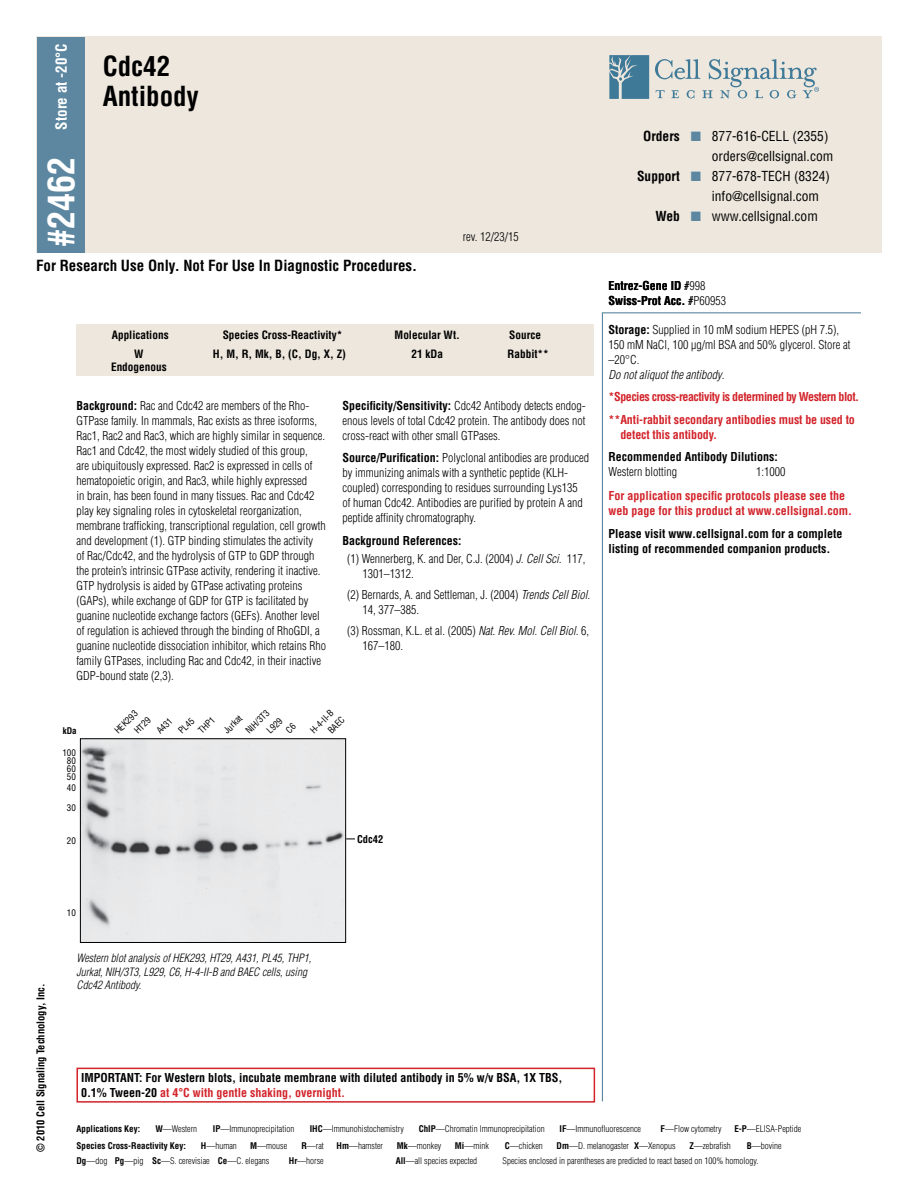
<style>
.page{position:relative;width:918px;height:1188px;background:#fff}
.page>*{position:absolute;margin:0;border:0;box-sizing:border-box;transform-origin:0 0}
.t1{font:700 condensed 36px "Helvetica";color:#fff}
.t2{font:700 condensed 27px/30px "Helvetica";color:#000}
.t3{font:700 condensed 15px "Helvetica";color:#000}
.t4{font:700 condensed 15px "Helvetica";color:#fff}
.t5{font:condensed 13.5px "Helvetica";color:#000}
.t6{font:300 condensed 12px/15px "Helvetica";color:#000}
.t7{font:700 condensed 12px/15px "Helvetica";color:#000}
.t8{font:700 condensed 12px/15px "Helvetica";letter-spacing:-.01em;color:#d2232a}
.t9{font:700 condensed 12px/22.5px "Helvetica";letter-spacing:-.04em;color:#d2232a}
.t10{font:italic 300 condensed 11.25px/13.5px "Helvetica";color:#000}
.t11{font:700 condensed 11.25px/12.8px "Helvetica";color:#000;text-align:center}
.t12{font:700 condensed 10.5px "Helvetica";color:#000}
.t13{font:300 condensed 9px "Helvetica";color:#000}
.t14{font:condensed 9px/8.1px "Helvetica";color:#000}
.t15{font:700 condensed 9px "Helvetica";color:#000}
.s1{font-weight:700}
.s2{font-style:italic}
.s3{color:#5d87a1}
.s4{font-weight:300}
.s5{color:#d2232a}
</style>
<div class="page">
<svg style="left:79px;top:738px;width:276px;height:205px"></svg>
<img style="left:82px;top:741px;width:262px;height:200px">
<div style="left:80px;top:739px;width:266px;height:204px;border:1px solid #000"></div>
<div style="left:76px;top:324px;width:518px;height:51px;background:#ede7dd"></div>
<svg style="left:601px;top:312px;width:260px;height:790px"></svg>
<div style="left:37px;top:36px;width:845px;height:217px;background:#ede7dd"></div>
<div style="left:37px;top:37px;width:48px;height:216px;background:#5d87a1"></div>
<div style="left:76px;top:1068px;width:519px;height:35px;border:2px solid #d2232a"></div>
<svg style="left:609px;top:55px;width:40px;height:44px"></svg>
<svg style="left:655px;top:59px;width:164px;height:39px"></svg>
<p class="t4" style="left:52px;top:130px;width:88px;rotate:-90deg">Store at -20°C</p>
<h2 class="t2" style="left:103px;top:51px;width:98px">Cdc42<br>Antibody</h2>
<h1 class="t1" style="left:39px;top:247px;width:91px;rotate:-90deg">#2462</h1>
<p class="t3" style="left:36px;top:256px;width:383px">For Research Use Only. Not For Use In Diagnostic Procedures.</p>
<p class="t6" style="left:463px;top:229px;width:57px">rev. 12/23/15</p>
<p class="t11" style="left:112px;top:328px;width:58px">Applications</p>
<p class="t11" style="left:223px;top:328px;width:121px">Species Cross-Reactivity*</p>
<p class="t11" style="left:395px;top:328px;width:67px">Molecular Wt.</p>
<p class="t11" style="left:509px;top:328px;width:33px">Source</p>
<p class="t11" style="left:111px;top:347px;width:57px">W<br>Endogenous</p>
<p class="t11" style="left:213px;top:347px;width:135px">H, M, R, Mk, B, (C, Dg, X, Z)</p>
<p class="t11" style="left:411px;top:347px;width:33px">21 kDa</p>
<p class="t11" style="left:508px;top:347px;width:43px">Rabbit**</p>
<p class="t6" style="left:76px;top:398px;width:251px"><span class="s1">Background:</span> Rac and Cdc42 are members of the Rho-GTPase family. In mammals, Rac exists as three isoforms, Rac1, Rac2 and Rac3, which are highly similar in sequence.<br>Rac1 and Cdc42, the most widely studied of this group,<br>are ubiquitously expressed. Rac2 is expressed in cells of hematopoietic origin, and Rac3, while highly expressed<br>in brain, has been found in many tissues. Rac and Cdc42 play key signaling roles in cytoskeletal reorganization, membrane trafficking, transcriptional regulation, cell growth and development (1). GTP binding stimulates the activity<br>of Rac/Cdc42, and the hydrolysis of GTP to GDP through the protein’s intrinsic GTPase activity, rendering it inactive.<br>GTP hydrolysis is aided by GTPase activating proteins (GAPs), while exchange of GDP for GTP is facilitated by guanine nucleotide exchange factors (GEFs). Another level of regulation is achieved through the binding of RhoGDI, a guanine nucleotide dissociation inhibitor, which retains Rho family GTPases, including Rac and Cdc42, in their inactive GDP-bound state (2,3).</p>
<p class="t6" style="left:342px;top:398px;width:245px;text-align:justify"><span class="s1">Specificity/Sensitivity:</span> Cdc42 Antibody detects endog&shy;enous levels of total Cdc42 protein. The antibody does not cross-react with other small GTPases.</p>
<p class="t6" style="left:342px;top:450px;width:248px"><span class="s1">Source/Purification:</span> Polyclonal antibodies are produced by immunizing animals with a synthetic peptide (KLH&shy;coupled) corresponding to residues surrounding Lys135<br>of human Cdc42. Antibodies are purified by protein A and peptide affinity chromatography.</p>
<p class="t6" style="left:347px;top:531px;width:240px;line-height:18px;text-indent:-5px"><span class="s1">Background References:<br></span>(1) Wennerberg, K. and Der, C.J. (2004) <span class="s2">J. Cell Sci.</span> 117,</p>
<p class="t6" style="left:347px;top:563px;width:245px;line-height:21px;text-indent:15px">1301–1312.<br>(2) Bernards, A. and Settleman, J. (2004) <span class="s2">Trends Cell Biol.</span></p>
<p class="t6" style="left:347px;top:599px;width:243px;line-height:21px;text-indent:15px">14, 377–385.<br>(3) Rossman, K.L. et al. (2005) <span class="s2">Nat. Rev. Mol. Cell Biol.</span> 6,</p>
<p class="t6" style="left:363px;top:638px;width:42px">167–180.</p>
<p class="t15" style="left:63px;top:725px;width:15px">kDa</p>
<p class="t14" style="left:62px;top:749px;width:15px;text-align:center">100<br>80<br>60<br>50</p>
<p class="t14" style="left:67px;top:783px;width:10px">40</p>
<p class="t14" style="left:67px;top:804px;width:10px">30</p>
<p class="t14" style="left:67px;top:836px;width:10px">20</p>
<p class="t14" style="left:121px;top:717px;width:20px;line-height:14px;text-indent:-14px;rotate:-45deg">HEK293<br>HT29</p>
<p class="t14" style="left:163px;top:716px;width:20px;line-height:15.5px;text-indent:-15px;rotate:-45deg">A431<br>PL45</p>
<p class="t14" style="left:206px;top:713px;width:23px;line-height:18px;text-indent:-18px;rotate:-45deg">THP1<br>Jurkat</p>
<p class="t14" style="left:252px;top:716px;width:20px;line-height:15px;text-indent:-15px;rotate:-45deg">NIH/3T3<br>L929</p>
<p class="t14" style="left:316px;top:719px;width:21px;line-height:12.5px;text-indent:-12px;rotate:-45deg">H-4-II-B<br>BAEC</p>
<p class="t12" style="left:357px;top:832px;width:28px">Cdc42</p>
<p class="t5" style="left:643px;top:128px;width:187px"><span class="s1">Orders</span> <span class="s3">■</span> 877-616-CELL (2355)</p>
<p class="t5" style="left:712px;top:148px;width:123px">orders@cellsignal.com</p>
<p class="t5" style="left:637px;top:168px;width:194px"><span class="s1">Support</span> <span class="s3">■</span> 877-678-TECH (8324)</p>
<p class="t5" style="left:712px;top:188px;width:109px">info@cellsignal.com</p>
<p class="t5" style="left:655px;top:208px;width:164px"><span class="s1">Web</span> <span class="s3">■</span> www.cellsignal.com</p>
<p class="t7" style="left:609px;top:278px;width:119px">Entrez-Gene ID <span class="s4">#998<br></span>Swiss-Prot Acc. <span class="s4">#P60953</span></p>
<p class="t6" style="left:609px;top:322px;width:243px"><span class="s1">Storage:</span> Supplied in 10 mM sodium HEPES (pH 7.5), 150 mM NaCl, 100 µg/ml BSA and 50% glycerol. Store at –20°C.<br><span class="s2">Do not aliquot the antibody</span>.</p>
<p class="t9" style="left:609px;top:385px;width:252px">*Species cross-reactivity is determined by Western blot. **Anti-rabbit secondary antibodies must be used to</p>
<p class="t8" style="left:620px;top:427px;width:98px">detect this antibody.</p>
<p class="t7" style="left:609px;top:449px;width:171px">Recommended Antibody Dilutions:</p>
<p class="t6" style="left:609px;top:464px;width:70px">Western blotting</p>
<p class="t6" style="left:756px;top:464px;width:31px">1:1000</p>
<p class="t8" style="left:609px;top:488px;width:245px">For application specific protocols please see the web page for this product at www.cellsignal.com.</p>
<p class="t7" style="left:609px;top:526px;width:235px">Please visit www.cellsignal.com for a complete listing of recommended companion products.</p>
<p class="t14" style="left:67px;top:908px;width:10px">10</p>
<p class="t12" style="left:34px;top:1152px;width:170px;rotate:-90deg">© 2010 Cell Signaling Technology, Inc.</p>
<p class="t10" style="left:76px;top:951px;width:236px">Western blot analysis of HEK293, HT29, A431, PL45, THP1,<br>Jurkat, NIH/3T3, L929, C6, H-4-II-B and BAEC cells, using<br>Cdc42 Antibody.</p>
<p class="t7" style="left:81px;top:1070px;width:483px">IMPORTANT: For Western blots, incubate membrane with diluted antibody in 5% w/v BSA, 1X TBS,<br>0.1% Tween-20 <span class="s5">at 4°C with gentle shaking, overnight.</span></p>
<p class="t15" style="left:76px;top:1123px;width:65px">Applications Key:</p>
<p class="t13" style="left:155px;top:1123px;width:43px"><span class="s1">W</span>—Western</p>
<p class="t13" style="left:213px;top:1123px;width:83px"><span class="s1">IP</span>—Immunoprecipitation</p>
<p class="t13" style="left:310px;top:1123px;width:96px"><span class="s1">IHC</span>—Immunohistochemistry</p>
<p class="t13" style="left:419px;top:1123px;width:127px"><span class="s1">ChIP</span>—Chromatin Immunoprecipitation</p>
<p class="t13" style="left:560px;top:1123px;width:83px"><span class="s1">IF</span>—Immunofluorescence</p>
<p class="t13" style="left:661px;top:1123px;width:63px"><span class="s1">F</span>—Flow cytometry</p>
<p class="t13" style="left:734px;top:1123px;width:68px"><span class="s1">E-P</span>—ELISA-Peptide</p>
<p class="t15" style="left:76px;top:1140px;width:111px">Species Cross-Reactivity Key:</p>
<p class="t13" style="left:201px;top:1140px;width:37px"><span class="s1">H</span>—human</p>
<p class="t13" style="left:250px;top:1140px;width:38px"><span class="s1">M</span>—mouse</p>
<p class="t13" style="left:301px;top:1140px;width:24px"><span class="s1">R</span>—rat</p>
<p class="t13" style="left:337px;top:1140px;width:48px"><span class="s1">Hm</span>—hamster</p>
<p class="t13" style="left:397px;top:1140px;width:46px"><span class="s1">Mk</span>—monkey</p>
<p class="t13" style="left:455px;top:1140px;width:36px"><span class="s1">Mi</span>—mink</p>
<p class="t13" style="left:505px;top:1140px;width:39px"><span class="s1">C</span>—chicken</p>
<p class="t13" style="left:557px;top:1140px;width:121px"><span class="s1">Dm</span>—D. melanogaster <span class="s1">X</span>—Xenopus</p>
<p class="t13" style="left:689px;top:1140px;width:43px"><span class="s1">Z</span>—zebrafish</p>
<p class="t13" style="left:747px;top:1140px;width:36px"><span class="s1">B</span>—bovine</p>
<p class="t13" style="left:76px;top:1155px;width:194px"><span class="s1">Dg</span>—dog <span class="s1">Pg</span>—pig <span class="s1">Sc</span>—S. cerevisiae <span class="s1">Ce</span>—C. elegans</p>
<p class="t13" style="left:289px;top:1155px;width:36px"><span class="s1">Hr</span>—horse</p>
<p class="t13" style="left:396px;top:1155px;width:83px"><span class="s1">All</span>—all species expected</p>
<p class="t13" style="left:503px;top:1155px;width:257px">Species enclosed in parentheses are predicted to react based on 100% homology.</p>
</div>
